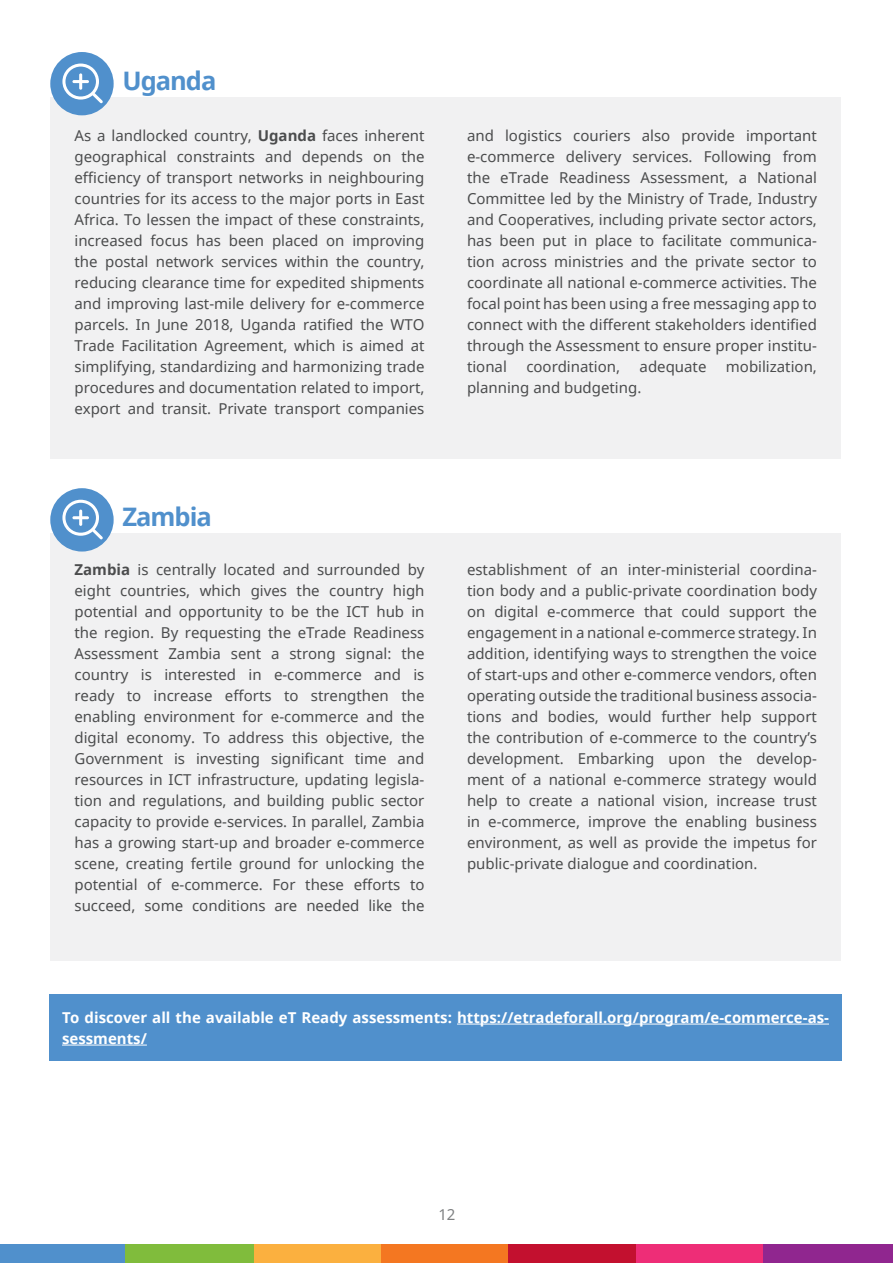
<style>
.page{position:relative;width:893px;height:1263px;background:#fff}
.page>*{position:absolute;margin:0;border:0;box-sizing:border-box;transform-origin:0 0}
.t1{font:700 25.5px "Noto Sans";letter-spacing:-.04em;color:#5090cc}
.H4_-_grey{font:15px/21px "Noto Sans";color:#4b4c4d;text-align:justify}
.H4_-_blue_box{font:700 15px/21px "Noto Sans";color:#fff}
.t2{font:15px "Noto Sans";color:#7f8182}
.s1{font-weight:700}
</style>
<div class="page">
<div style="left:0;top:1244px;width:127px;height:19px;background:#5090cc"></div>
<div style="left:125px;top:1244px;width:130px;height:19px;background:#80bc3c"></div>
<div style="left:255px;top:1244px;width:127px;height:19px;background:#fbb03f"></div>
<div style="left:381px;top:1244px;width:128px;height:19px;background:#f47721"></div>
<div style="left:508px;top:1244px;width:128px;height:19px;background:#c3102f"></div>
<div style="left:636px;top:1244px;width:128px;height:19px;background:#ee2d77"></div>
<div style="left:763px;top:1244px;width:130px;height:19px;background:#90268f"></div>
<div style="left:50px;top:97px;width:791px;height:362px;background:#f1f1f2"></div>
<div style="left:50px;top:534px;width:791px;height:427px;background:#f1f1f2"></div>
<div style="left:50px;top:52px;width:64px;height:63px;background:#5090cc;border-radius:50%"></div>
<svg style="left:62px;top:64px;width:41px;height:39px"></svg>
<div style="left:50px;top:488px;width:64px;height:63px;background:#5090cc;border-radius:50%"></div>
<svg style="left:62px;top:500px;width:41px;height:39px"></svg>
<div style="left:49px;top:994px;width:793px;height:67px;background:#5090cc"></div>
<hr style="left:457px;top:1024px;width:372px;height:1px;background:#fff">
<hr style="left:62px;top:1045px;width:85px;height:1px;background:#fff">
<h2 class="t1" style="left:122px;top:63px;width:96px">Uganda</h2>
<p class="H4_-_grey" style="left:75px;top:124px;width:351px">As a landlocked country, <span class="s1">Uganda</span> faces inherent geographical constraints and depends on the efficiency of transport networks in neighbouring countries for its access to the major ports in East Africa. To lessen the impact of these constraints, increased focus has been placed on improving the postal network services within the country, reducing clearance time for expedited shipments and improving last-mile delivery for e-commerce parcels. In June 2018, Uganda ratified the WTO Trade Facilitation Agreement, which is aimed at simplifying, standardizing and harmonizing trade procedures and documentation related to import, export and transit. Private transport companies</p>
<h2 class="t1" style="left:122px;top:499px;width:91px">Zambia</h2>
<p class="H4_-_grey" style="left:75px;top:558px;width:351px"><span class="s1">Zambia</span> is centrally located and surrounded by eight countries, which gives the country high potential and opportunity to be the ICT hub in the region. By requesting the eTrade Readiness Assessment Zambia sent a strong signal: the country is interested in e-commerce and is ready to increase efforts to strengthen the enabling environment for e-commerce and the digital economy. To address this objective, the Government is investing significant time and resources in ICT infrastructure, updating legisla&shy;tion and regulations, and building public sector capacity to provide e-services. In parallel, Zambia has a growing start-up and broader e-commerce scene, creating fertile ground for unlocking the potential of e-commerce. For these efforts to succeed, some conditions are needed like the</p>
<p class="H4_-_grey" style="left:467px;top:124px;width:351px">and logistics couriers also provide important e-commerce delivery services. Following from the eTrade Readiness Assessment, a National Committee led by the Ministry of Trade, Industry and Cooperatives, including private sector actors, has been put in place to facilitate communica&shy;tion across ministries and the private sector to coordinate all national e-commerce activities. The focal point has been using a free messaging app to connect with the different stakeholders identified through the Assessment to ensure proper institu&shy;tional</p>
<p class="H4_-_grey" style="left:526px;top:355px;width:95px">coordination,</p>
<p class="H4_-_grey" style="left:640px;top:355px;width:68px">adequate</p>
<p class="H4_-_grey" style="left:726px;top:355px;width:93px">mobilization,</p>
<p class="H4_-_grey" style="left:467px;top:376px;width:176px">planning and budgeting.</p>
<p class="H4_-_grey" style="left:467px;top:558px;width:351px">establishment of an inter-ministerial coordina&shy;tion body and a public-private coordination body on digital e-commerce that could support the engagement in a national e-commerce strategy. In addition, identifying ways to strengthen the voice of start-ups and other e-commerce vendors, often operating outside the traditional business associa&shy;tions and bodies, would further help support the contribution of e-commerce to the country’s development. Embarking upon the develop&shy;ment of a national e-commerce strategy would help to create a national vision, increase trust in e-commerce, improve the enabling business environment, as well as provide the impetus for public-private dialogue and coordination.</p>
<p class="H4_-_blue_box" style="left:62px;top:1006px;width:768px">To discover all the available eT Ready assessments: https://etradeforall.org/program/e-commerce-as&shy;sessments/</p>
<p class="t2" style="left:438px;top:1204px;width:19px">12</p>
</div>
